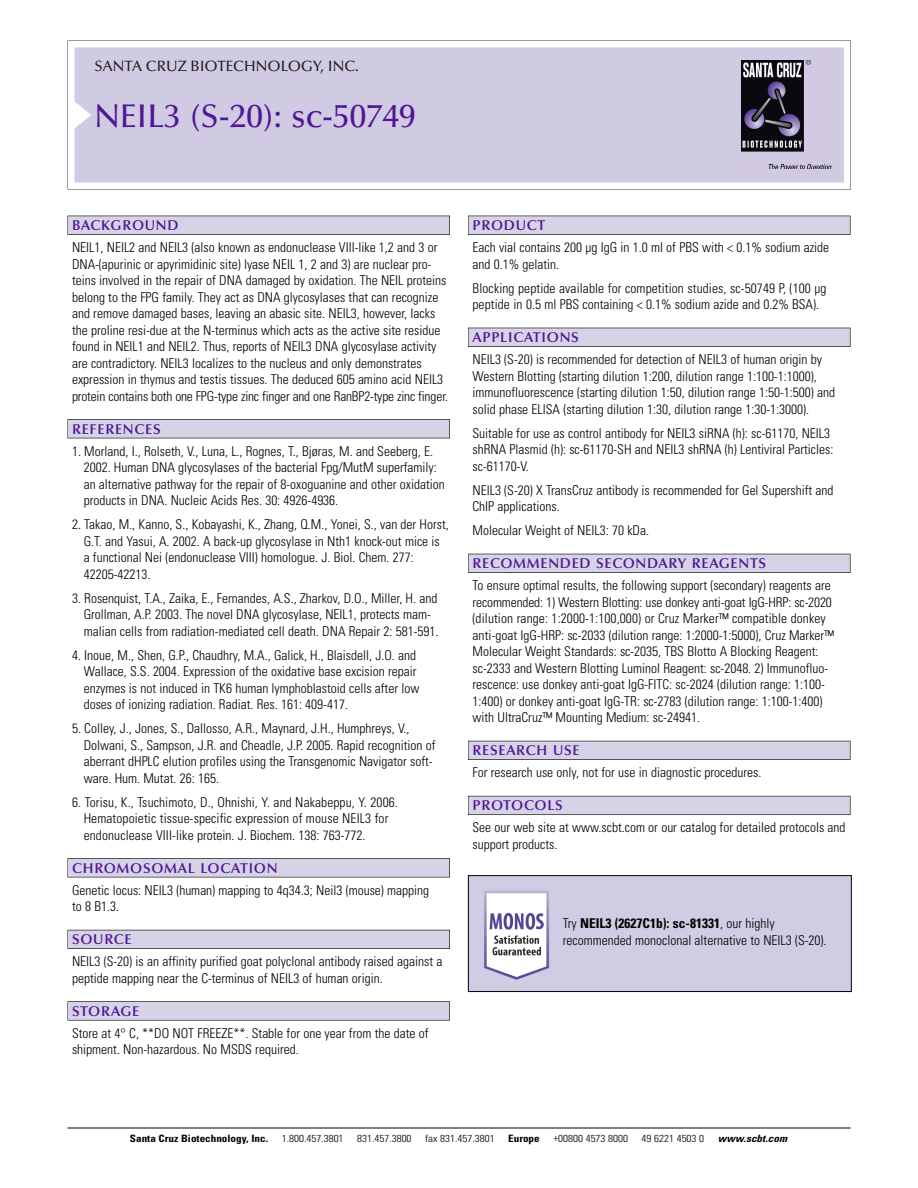
<style>
.page{position:relative;width:918px;height:1188px;background:#fff}
.page>*{position:absolute;margin:0;border:0;box-sizing:border-box;transform-origin:0 0}
.t1{font:500 33px "Optima";color:#511695}
.t2{font:500 15px "Optima";color:#231f20}
.t3{font:600 14.25px "Optima";letter-spacing:.05em;color:#511695}
.t4{font:300 condensed 13.5px/16.5px "Univers";color:#000}
.t5{font:300 condensed 10.2px "Univers";color:#000;scale:1.1 1}
.t6{font:700 condensed 10.2px "Univers";color:#000;scale:1.1 1}
.t7{font:italic 700 condensed 10.2px "Univers";letter-spacing:.005em;color:#000;scale:1.1 1}
.s1{font-weight:700}
</style>
<div class="page">
<svg style="left:68px;top:40px;width:783px;height:149px"></svg>
<div style="left:74px;top:47px;width:770px;height:135px;background:#d1cae3"></div>
<img style="left:741px;top:60px;width:90px;height:108px">
<div style="left:68px;top:216px;width:382px;height:19px;background:#525155"></div>
<div style="left:68px;top:216px;width:381px;height:18px;background:#d7d3e7"></div>
<div style="left:68px;top:419px;width:382px;height:19px;background:#525155"></div>
<div style="left:68px;top:420px;width:381px;height:18px;background:#d7d3e7"></div>
<div style="left:68px;top:858px;width:382px;height:19px;background:#545357"></div>
<div style="left:68px;top:859px;width:381px;height:18px;background:#d7d3e7"></div>
<div style="left:68px;top:930px;width:382px;height:19px;background:#54535a"></div>
<div style="left:68px;top:930px;width:381px;height:18px;background:#d7d3e7"></div>
<svg style="left:68px;top:1001px;width:382px;height:20px"></svg>
<div style="left:68px;top:1002px;width:381px;height:18px;background:#d7d3e7"></div>
<div style="left:468px;top:216px;width:382px;height:19px;background:#525155"></div>
<div style="left:468px;top:216px;width:382px;height:18px;background:#d7d3e7"></div>
<div style="left:468px;top:328px;width:382px;height:19px;background:#515055"></div>
<div style="left:468px;top:328px;width:382px;height:18px;background:#d7d3e7"></div>
<div style="left:468px;top:554px;width:382px;height:19px;background:#525158"></div>
<div style="left:468px;top:554px;width:382px;height:18px;background:#d7d3e7"></div>
<div style="left:468px;top:741px;width:382px;height:19px;background:#54535a"></div>
<div style="left:468px;top:741px;width:382px;height:18px;background:#d7d3e7"></div>
<div style="left:468px;top:796px;width:382px;height:19px;background:#5b5a62"></div>
<div style="left:468px;top:796px;width:382px;height:18px;background:#d7d3e7"></div>
<hr style="left:68px;top:1128px;width:782px;height:1px;background:#000">
<img style="left:470px;top:877px;width:380px;height:113px">
<div style="left:468px;top:875px;width:384px;height:117px;border:1px solid #000"></div>
<p class="t2" style="left:94px;top:61px;width:266px">SANTA CRUZ BIOTECHNOLOGY, INC.</p>
<h1 class="t1" style="left:94px;top:103px;width:323px">NEIL3 (S-20): sc-50749</h1>
<p class="t3" style="left:72px;top:219px;width:108px">BACKGROUND</p>
<p class="t4" style="left:72px;top:240px;width:378px">NEIL1, NEIL2 and NEIL3 (also known as endonuclease VIII-like 1,2 and 3 or DNA-(apurinic or apyrimidinic site) lyase NEIL 1, 2 and 3) are nuclear pro&shy;teins involved in the repair of DNA damaged by oxidation. The NEIL proteins belong to the FPG family. They act as DNA glycosylases that can recognize and remove damaged bases, leaving an abasic site. NEIL3, however, lacks the proline resi-due at the N-terminus which acts as the active site residue found in NEIL1 and NEIL2. Thus, reports of NEIL3 DNA glycosylase activity are contradictory. NEIL3 localizes to the nucleus and only demonstrates expression in thymus and testis tissues. The deduced 605 amino acid NEIL3 protein contains both one FPG-type zinc finger and one RanBP2-type zinc finger.</p>
<p class="t3" style="left:72px;top:423px;width:90px">REFERENCES</p>
<p class="t4" style="left:84px;top:444px;width:363px;text-indent:-12px">1. Morland, I., Rolseth, V., Luna, L., Rognes, T., Bjøras, M. and Seeberg, E.<br>2002. Human DNA glycosylases of the bacterial Fpg/MutM superfamily: an alternative pathway for the repair of 8-oxoguanine and other oxidation products in DNA. Nucleic Acids Res. 30: 4926-4936.</p>
<p class="t4" style="left:84px;top:517px;width:367px;text-indent:-12px">2. Takao, M., Kanno, S., Kobayashi, K., Zhang, Q.M., Yonei, S., van der Horst, G.T. and Yasui, A. 2002. A back-up glycosylase in Nth1 knock-out mice is a functional Nei (endonuclease VIII) homologue. J. Biol. Chem. 277:<br>42205-42213.</p>
<p class="t4" style="left:84px;top:591px;width:356px;text-indent:-12px">3. Rosenquist, T.A., Zaika, E., Fernandes, A.S., Zharkov, D.O., Miller, H. and<br>Grollman, A.P. 2003. The novel DNA glycosylase, NEIL1, protects mam&shy;malian cells from radiation-mediated cell death. DNA Repair 2: 581-591.</p>
<p class="t4" style="left:84px;top:648px;width:337px;text-indent:-12px">4. Inoue, M., Shen, G.P., Chaudhry, M.A., Galick, H., Blaisdell, J.O. and Wallace, S.S. 2004. Expression of the oxidative base excision repair enzymes is not induced in TK6 human lymphoblastoid cells after low doses of ionizing radiation. Radiat. Res. 161: 409-417.</p>
<p class="t4" style="left:84px;top:721px;width:353px;text-indent:-12px">5. Colley, J., Jones, S., Dallosso, A.R., Maynard, J.H., Humphreys, V., Dolwani, S., Sampson, J.R. and Cheadle, J.P. 2005. Rapid recognition of aberrant dHPLC elution profiles using the Transgenomic Navigator soft&shy;ware. Hum. Mutat. 26: 165.</p>
<p class="t4" style="left:84px;top:795px;width:316px;text-indent:-12px">6. Torisu, K., Tsuchimoto, D., Ohnishi, Y. and Nakabeppu, Y. 2006.<br>Hematopoietic tissue-specific expression of mouse NEIL3 for endonuclease VIII-like protein. J. Biochem. 138: 763-772.</p>
<p class="t3" style="left:72px;top:862px;width:207px">CHROMOSOMAL LOCATION</p>
<p class="t4" style="left:72px;top:883px;width:359px">Genetic locus: NEIL3 (human) mapping to 4q34.3; Neil3 (mouse) mapping to 8 B1.3.</p>
<p class="t3" style="left:72px;top:934px;width:61px">SOURCE</p>
<p class="t4" style="left:72px;top:954px;width:372px">NEIL3 (S-20) is an affinity purified goat polyclonal antibody raised against a peptide mapping near the C-terminus of NEIL3 of human origin.</p>
<p class="t3" style="left:72px;top:1005px;width:69px">STORAGE</p>
<p class="t4" style="left:72px;top:1026px;width:358px">Store at 4° C, **DO NOT FREEZE**. Stable for one year from the date of shipment. Non-hazardous. No MSDS required.</p>
<p class="t3" style="left:473px;top:219px;width:74px">PRODUCT</p>
<p class="t4" style="left:473px;top:240px;width:358px">Each vial contains 200 µg IgG in 1.0 ml of PBS with &lt; 0.1% sodium azide and 0.1% gelatin.</p>
<p class="t4" style="left:473px;top:281px;width:356px">Blocking peptide available for competition studies, sc-50749 P, (100 µg peptide in 0.5 ml PBS containing &lt; 0.1% sodium azide and 0.2% BSA).</p>
<p class="t3" style="left:473px;top:332px;width:108px">APPLICATIONS</p>
<p class="t4" style="left:473px;top:352px;width:364px">NEIL3 (S-20) is recommended for detection of NEIL3 of human origin by Western Blotting (starting dilution 1:200, dilution range 1:100-1:1000), immunofluorescence (starting dilution 1:50, dilution range 1:50-1:500) and solid phase ELISA (starting dilution 1:30, dilution range 1:30-1:3000).</p>
<p class="t4" style="left:473px;top:426px;width:362px">Suitable for use as control antibody for NEIL3 siRNA (h): sc-61170, NEIL3 shRNA Plasmid (h): sc-61170-SH and NEIL3 shRNA (h) Lentiviral Particles: sc-61170-V.</p>
<p class="t4" style="left:473px;top:483px;width:362px">NEIL3 (S-20) X TransCruz antibody is recommended for Gel Supershift and<br>ChIP applications.</p>
<p class="t4" style="left:473px;top:523px;width:178px">Molecular Weight of NEIL3: 70 kDa.</p>
<p class="t3" style="left:473px;top:558px;width:295px">RECOMMENDED SECONDARY REAGENTS</p>
<p class="t4" style="left:473px;top:578px;width:363px">To ensure optimal results, the following support (secondary) reagents are recommended: 1) Western Blotting: use donkey anti-goat IgG-HRP: sc-2020 (dilution range: 1:2000-1:100,000) or Cruz Marker™ compatible donkey anti-goat IgG-HRP: sc-2033 (dilution range: 1:2000-1:5000), Cruz Marker™ Molecular Weight Standards: sc-2035, TBS Blotto A Blocking Reagent: sc-2333 and Western Blotting Luminol Reagent: sc-2048. 2) Immunofluo&shy;rescence: use donkey anti-goat IgG-FITC: sc-2024 (dilution range: 1:100- 1:400) or donkey anti-goat IgG-TR: sc-2783 (dilution range: 1:100-1:400) with UltraCruz™ Mounting Medium: sc-24941.</p>
<p class="t3" style="left:473px;top:745px;width:109px">RESEARCH USE</p>
<p class="t4" style="left:473px;top:765px;width:290px">For research use only, not for use in diagnostic procedures.</p>
<p class="t3" style="left:473px;top:800px;width:92px">PROTOCOLS</p>
<p class="t4" style="left:473px;top:820px;width:375px">See our web site at www.scbt.com or our catalog for detailed protocols and support products.</p>
<p class="t4" style="left:563px;top:916px;width:265px">Try <span class="s1">NEIL3 (2627C1b): sc-81331</span>, our highly recommended monoclonal alternative to NEIL3 (S-20).</p>
<p class="t6" style="left:130px;top:1135px;width:127px">Santa Cruz Biotechnology, Inc.</p>
<p class="t5" style="left:282px;top:1135px;width:58px">1.800.457.3801</p>
<p class="t5" style="left:357px;top:1135px;width:51px">831.457.3800</p>
<p class="t5" style="left:425px;top:1135px;width:65px">fax 831.457.3801</p>
<p class="t6" style="left:508px;top:1135px;width:30px">Europe</p>
<p class="t5" style="left:553px;top:1135px;width:69px">+00800 4573 8000</p>
<p class="t5" style="left:642px;top:1135px;width:58px">49 6221 4503 0</p>
<p class="t7" style="left:718px;top:1135px;width:64px">www.scbt.com</p>
</div>
